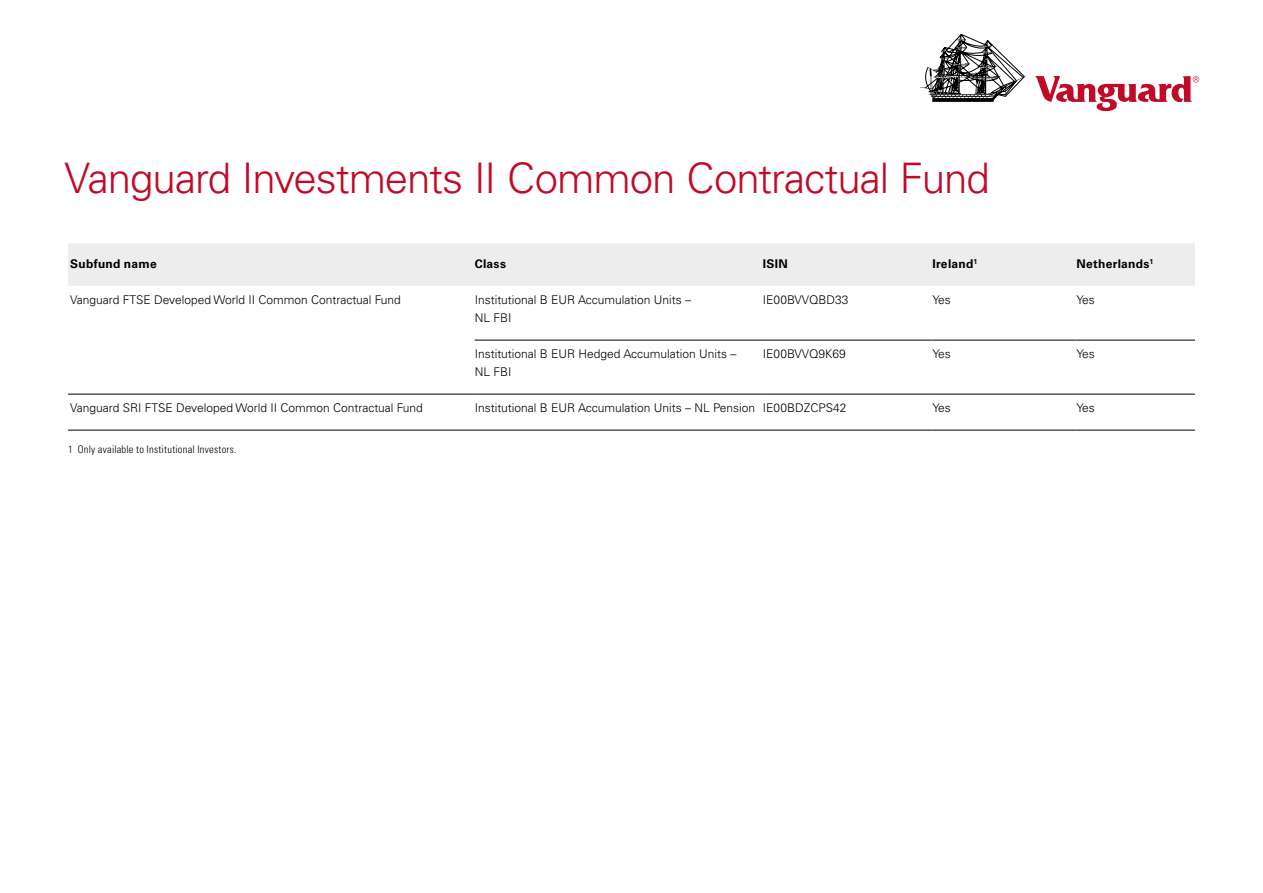
<style>
.page{position:relative;width:1263px;height:893px;background:#fff}
.page>*{position:absolute;margin:0;border:0;box-sizing:border-box;transform-origin:0 0}
.t1{font:300 42px "Univers LT";letter-spacing:-.025em;color:#c10a27}
.t2{font:300 12px/18px "Univers LT";color:#000}
.t3{font:700 12px "Univers LT";letter-spacing:.025em;color:#000}
.t4{font:300 condensed 10.5px "Univers LT";letter-spacing:.02em;color:#000}
</style>
<div class="page">
<div style="left:68px;top:243px;width:1127px;height:43px;background:#ededed"></div>
<hr style="left:475px;top:340px;width:288px;height:1px;background:#000">
<hr style="left:763px;top:340px;width:169px;height:1px;background:#000">
<hr style="left:932px;top:340px;width:144px;height:1px;background:#000">
<hr style="left:1076px;top:340px;width:119px;height:1px;background:#000">
<hr style="left:68px;top:394px;width:407px;height:1px;background:#000">
<hr style="left:475px;top:394px;width:288px;height:1px;background:#000">
<hr style="left:763px;top:394px;width:169px;height:1px;background:#000">
<hr style="left:932px;top:394px;width:144px;height:1px;background:#000">
<hr style="left:1076px;top:394px;width:119px;height:1px;background:#000">
<hr style="left:68px;top:430px;width:407px;height:1px;background:#000">
<hr style="left:475px;top:430px;width:288px;height:1px;background:#000">
<hr style="left:763px;top:430px;width:169px;height:1px;background:#000">
<hr style="left:932px;top:430px;width:144px;height:1px;background:#000">
<hr style="left:1076px;top:430px;width:119px;height:1px;background:#000">
<svg style="left:920px;top:34px;width:106px;height:68px"></svg>
<svg style="left:1035px;top:76px;width:164px;height:35px"></svg>
<h1 class="t1" style="left:64px;top:152px;width:927px">Vanguard Investments II Common Contractual Fund</h1>
<p class="t3" style="left:70px;top:257px;width:88px">Subfund name</p>
<p class="t3" style="left:475px;top:257px;width:33px">Class</p>
<p class="t3" style="left:763px;top:257px;width:26px">ISIN</p>
<p class="t3" style="left:932px;top:257px;width:46px">Ireland<sup>1</sup></p>
<p class="t3" style="left:1076px;top:257px;width:78px">Netherlands<sup>1</sup></p>
<p class="t2" style="left:70px;top:291px;width:332px">Vanguard FTSE Developed World II Common Contractual Fund</p>
<p class="t2" style="left:475px;top:291px;width:218px">Institutional B EUR Accumulation Units –<br>NL FBI</p>
<p class="t2" style="left:763px;top:291px;width:87px">IE00BVVQBD33</p>
<p class="t2" style="left:932px;top:291px;width:20px">Yes</p>
<p class="t2" style="left:1076px;top:291px;width:20px">Yes</p>
<p class="t2" style="left:475px;top:345px;width:263px">Institutional B EUR Hedged Accumulation Units –<br>NL FBI</p>
<p class="t2" style="left:763px;top:345px;width:84px">IE00BVVQ9K69</p>
<p class="t2" style="left:932px;top:345px;width:20px">Yes</p>
<p class="t2" style="left:1076px;top:345px;width:20px">Yes</p>
<p class="t2" style="left:70px;top:399px;width:354px">Vanguard SRI FTSE Developed World II Common Contractual Fund</p>
<p class="t2" style="left:475px;top:399px;width:373px">Institutional B EUR Accumulation Units – NL Pension IE00BDZCPS42</p>
<p class="t2" style="left:932px;top:399px;width:20px">Yes</p>
<p class="t2" style="left:1076px;top:399px;width:20px">Yes</p>
<p class="t4" style="left:68px;top:443px;width:170px">1 Only available to Institutional Investors.</p>
</div>
